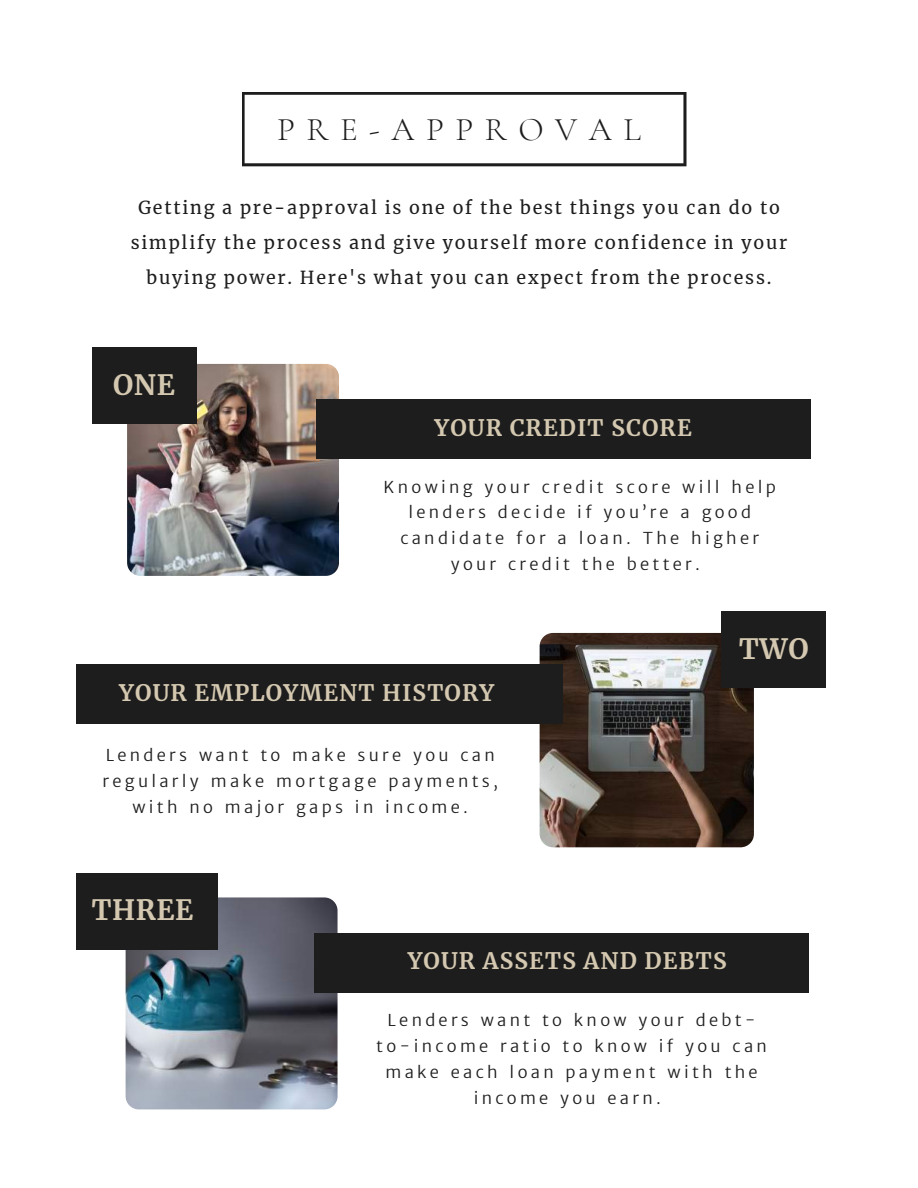
<style>
.page{position:relative;width:918px;height:1188px;background:#fff}
.page>*{position:absolute;margin:0;border:0;box-sizing:border-box;transform-origin:0 0}
.t1{font:300 33px "Cormorant Garamond";letter-spacing:.35em;color:#1d1d1d}
.t2{font:700 27.75px "Merriweather";letter-spacing:.02em;color:#d4c8b0}
.t3{font:700 22.5px "Merriweather";letter-spacing:.05em;color:#d4c8b0}
.t4{font:17.85px/34.8px "Merriweather";letter-spacing:.1em;color:#1d1d1d;text-align:center}
.t5{font:300 16.5px/25.8px "Merriweather Sans";letter-spacing:.2em;color:#1d1d1d;text-align:center}
</style>
<div class="page">
<svg style="left:242px;top:92px;width:445px;height:74px"></svg>
<img style="left:127px;top:364px;width:212px;height:212px;border-radius:13px">
<div style="left:92px;top:348px;width:104px;height:76px;background:#1d1d1d"></div>
<img style="left:540px;top:633px;width:214px;height:214px;border-radius:13px">
<div style="left:76px;top:664px;width:487px;height:60px;background:#1d1d1d"></div>
<div style="left:722px;top:611px;width:104px;height:77px;background:#1d1d1d"></div>
<div style="left:316px;top:399px;width:494px;height:60px;background:#1d1d1d"></div>
<img style="left:126px;top:897px;width:211px;height:212px;border-radius:13px">
<div style="left:76px;top:873px;width:141px;height:76px;background:#1d1d1d"></div>
<div style="left:314px;top:933px;width:495px;height:60px;background:#1d1d1d"></div>
<h1 class="t1" style="left:277px;top:110px;width:365px">PRE-APPROVAL</h1>
<p class="t4" style="left:131px;top:191px;width:658px">Getting a pre-approval is one of the best things you can do to simplify the process and give yourself more confidence in your buying power. Here's what you can expect from the process.</p>
<h2 class="t2" style="left:113px;top:368px;width:63px">ONE</h2>
<h3 class="t3" style="left:435px;top:414px;width:259px">YOUR CREDIT SCORE</h3>
<p class="t5" style="left:384px;top:474px;width:394px">Knowing your credit score will help lenders decide if you’re a good candidate for a loan. The higher your credit the better.</p>
<h2 class="t2" style="left:739px;top:631px;width:71px">TWO</h2>
<h3 class="t3" style="left:119px;top:679px;width:376px">YOUR EMPLOYMENT HISTORY</h3>
<p class="t5" style="left:103px;top:743px;width:397px">Lenders want to make sure you can regularly make mortgage payments, with no major gaps in income.</p>
<h2 class="t2" style="left:92px;top:893px;width:103px">THREE</h2>
<h3 class="t3" style="left:408px;top:947px;width:320px">YOUR ASSETS AND DEBTS</h3>
<p class="t5" style="left:376px;top:1007px;width:392px">Lenders want to know your debt&shy;to-income ratio to know if you can make each loan payment with the income you earn.</p>
</div>
